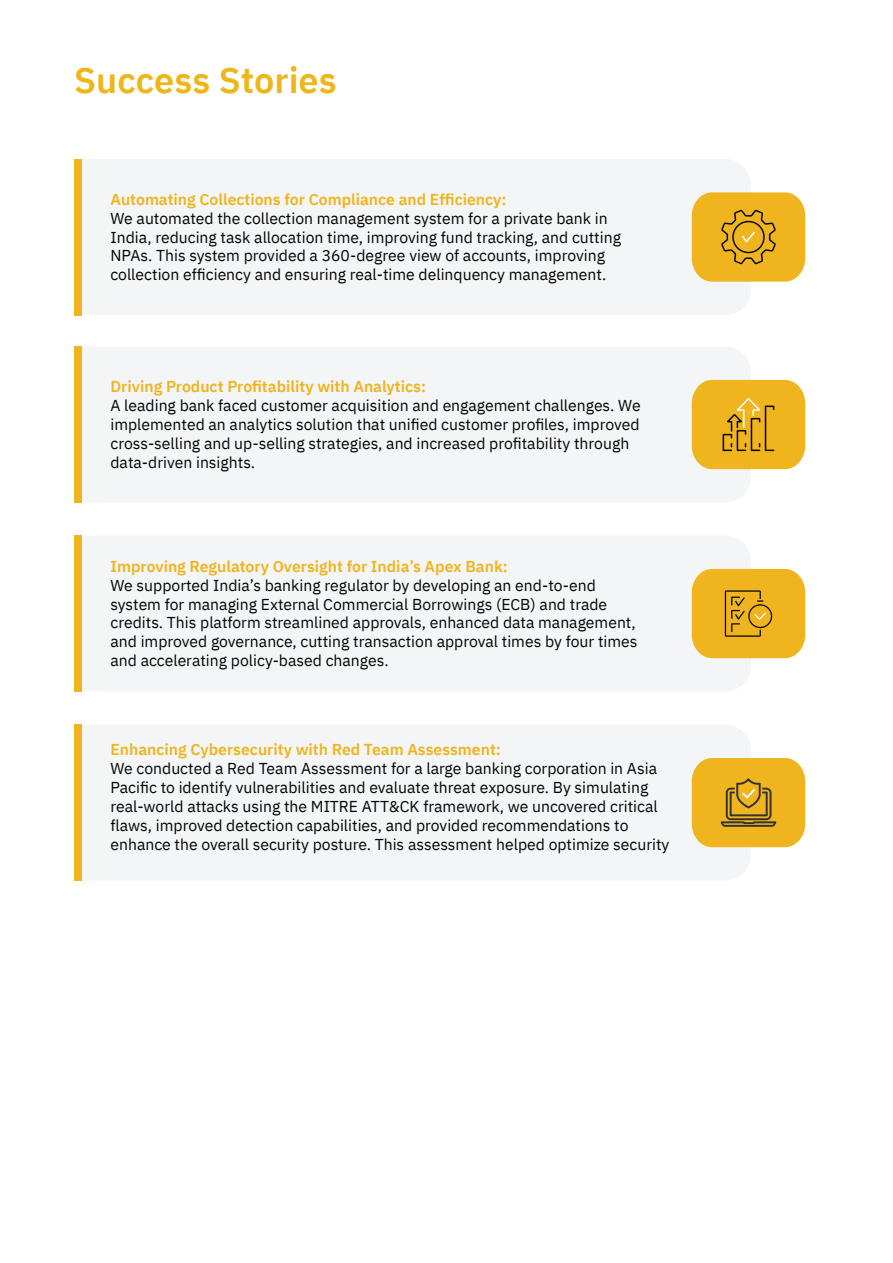
<style>
.page{position:relative;width:893px;height:1263px;background:#fff}
.page>*{position:absolute;margin:0;border:0;box-sizing:border-box;transform-origin:0 0}
.t1{font:600 36px "IBM Plex Sans";color:#edb61b}
.t2{font:15.75px/18.9px "IBM Plex Sans";color:#040503}
.t3{font:600 15.75px "IBM Plex Sans";color:#efb41e}
</style>
<div class="page">
<div style="left:74px;top:159px;width:676px;height:156px;background:#f4f5f6"></div>
<div style="left:75px;top:159px;width:7px;height:156px;background:#efb41e"></div>
<div style="left:74px;top:347px;width:677px;height:156px;background:#f4f5f6"></div>
<div style="left:75px;top:346px;width:7px;height:156px;background:#efb41e"></div>
<div style="left:74px;top:536px;width:677px;height:156px;background:#f4f5f6"></div>
<div style="left:75px;top:536px;width:7px;height:156px;background:#efb41e"></div>
<div style="left:74px;top:725px;width:677px;height:156px;background:#f4f5f6"></div>
<div style="left:75px;top:724px;width:7px;height:157px;background:#efb41e"></div>
<svg style="left:692px;top:192px;width:113px;height:90px;background:#e5af27"></svg>
<svg style="left:692px;top:380px;width:113px;height:89px;background:#e6b027"></svg>
<svg style="left:692px;top:569px;width:113px;height:89px;background:#e7b025"></svg>
<svg style="left:692px;top:758px;width:113px;height:89px;background:#e0ac28"></svg>
<h1 class="t1" style="left:74px;top:52px;width:264px">Success Stories</h1>
<p class="t3" style="left:110px;top:187px;width:398px">Automating Collections for Compliance and Efficiency:</p>
<p class="t2" style="left:110px;top:207px;width:512px">We automated the collection management system for a private bank in India, reducing task allocation time, improving fund tracking, and cutting NPAs. This system provided a 360-degree view of accounts, improving collection efficiency and ensuring real-time delinquency management.</p>
<p class="t3" style="left:110px;top:374px;width:317px">Driving Product Profitability with Analytics:</p>
<p class="t2" style="left:110px;top:395px;width:532px">A leading bank faced customer acquisition and engagement challenges. We implemented an analytics solution that unified customer profiles, improved cross-selling and up-selling strategies, and increased profitability through data-driven insights.</p>
<p class="t3" style="left:110px;top:554px;width:399px">Improving Regulatory Oversight for India’s Apex Bank:</p>
<p class="t2" style="left:110px;top:574px;width:529px">We supported India’s banking regulator by developing an end-to-end system for managing External Commercial Borrowings (ECB) and trade credits. This platform streamlined approvals, enhanced data management, and improved governance, cutting transaction approval times by four times and accelerating policy-based changes.</p>
<p class="t3" style="left:110px;top:737px;width:392px">Enhancing Cybersecurity with Red Team Assessment:</p>
<p class="t2" style="left:110px;top:758px;width:560px">We conducted a Red Team Assessment for a large banking corporation in Asia Pacific to identify vulnerabilities and evaluate threat exposure. By simulating real-world attacks using the MITRE ATT&amp;CK framework, we uncovered critical flaws, improved detection capabilities, and provided recommendations to enhance the overall security posture. This assessment helped optimize security</p>
</div>
